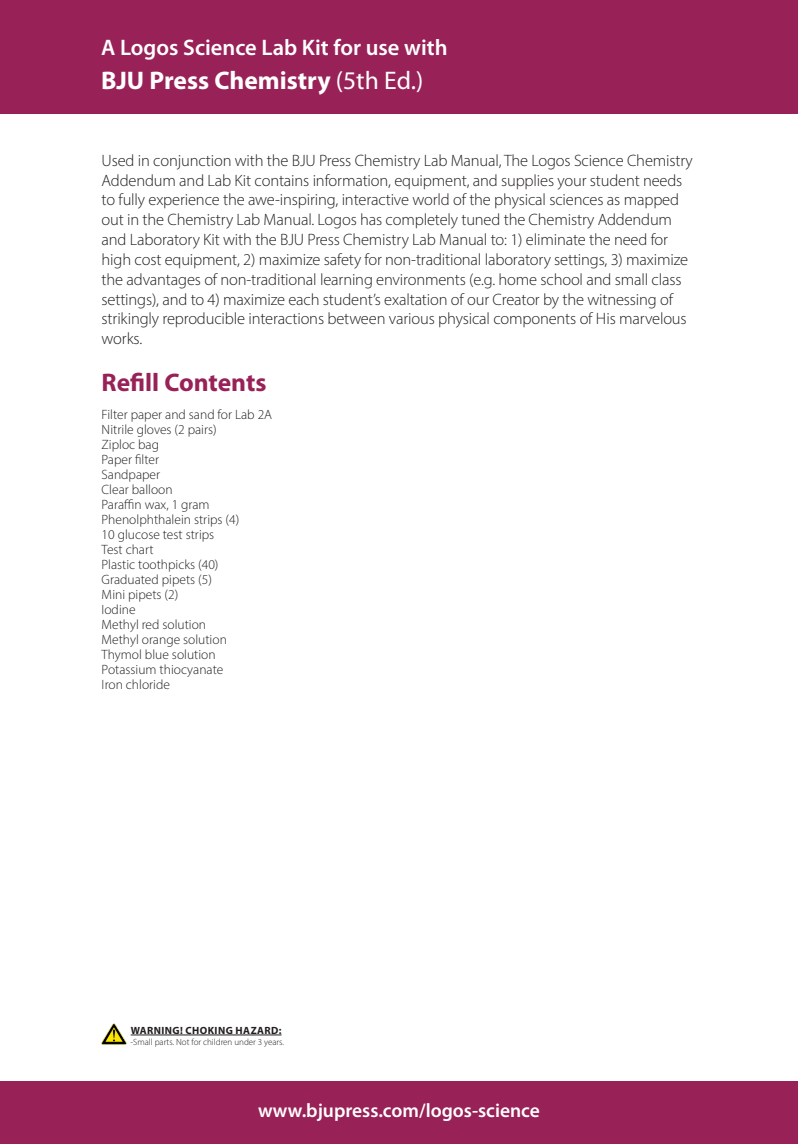
<style>
.page{position:relative;width:798px;height:1144px;background:#fff}
.page>*{position:absolute;margin:0;border:0;box-sizing:border-box;transform-origin:0 0}
.t1{font:700 25.5px "Myriad Pro";color:#fff}
.t2{font:700 25.5px "Myriad Pro";color:#982258}
.t3{font:600 22.5px "Myriad Pro";color:#fff}
.t4{font:600 19.5px "Myriad Pro";color:#fff}
.t5{font:300 16.5px/19.8px "Myriad Pro";letter-spacing:-.01em;color:#231f20}
.list_text{font:300 13.5px "Myriad Pro";color:#231f20}
.t6{font:700 10.5px "Myriad Pro";letter-spacing:.04em;color:#231f20}
.t7{font:300 9px "Myriad Pro";color:#231f20}
.s1{font-weight:400}
</style>
<div class="page">
<div style="left:0;top:1081px;width:798px;height:63px;background:#982258"></div>
<div style="left:0;top:0;width:798px;height:114px;background:#982258"></div>
<img style="left:101px;top:1023px;width:26px;height:21px">
<hr style="left:131px;top:1034px;width:150px;height:1px;background:#231f20">
<p class="t3" style="left:101px;top:33px;width:348px">A Logos Science Lab Kit for use with</p>
<p class="t1" style="left:101px;top:63px;width:324px">BJU Press Chemistry <span class="s1">(5th Ed.)</span></p>
<p class="t5" style="left:102px;top:150px;width:592px">Used in conjunction with the BJU Press Chemistry Lab Manual, The Logos Science Chemistry Addendum and Lab Kit contains information, equipment, and supplies your student needs to fully experience the awe-inspiring, interactive world of the physical sciences as mapped out in the Chemistry Lab Manual. Logos has completely tuned the Chemistry Addendum and Laboratory Kit with the BJU Press Chemistry Lab Manual to: 1) eliminate the need for high cost equipment, 2) maximize safety for non-traditional laboratory settings, 3) maximize the advantages of non-traditional learning environments (e.g. home school and small class settings), and to 4) maximize each student’s exaltation of our Creator by the witnessing of strikingly reproducible interactions between various physical components of His marvelous works.</p>
<p class="t2" style="left:102px;top:366px;width:166px">Refill Contents</p>
<p class="list_text" style="left:102px;top:406px;width:172px">Filter paper and sand for Lab 2A</p>
<p class="list_text" style="left:102px;top:421px;width:117px">Nitrile gloves (2 pairs)</p>
<p class="list_text" style="left:102px;top:436px;width:59px">Ziploc bag</p>
<p class="list_text" style="left:102px;top:451px;width:59px">Paper filter</p>
<p class="list_text" style="left:102px;top:466px;width:60px">Sandpaper</p>
<p class="list_text" style="left:102px;top:481px;width:73px">Clear balloon</p>
<p class="list_text" style="left:102px;top:496px;width:110px">Paraffin wax, 1 gram</p>
<p class="list_text" style="left:102px;top:511px;width:139px">Phenolphthalein strips (4)</p>
<p class="list_text" style="left:102px;top:526px;width:114px">10 glucose test strips</p>
<p class="list_text" style="left:102px;top:541px;width:53px">Test chart</p>
<p class="list_text" style="left:102px;top:556px;width:118px">Plastic toothpicks (40)</p>
<p class="list_text" style="left:102px;top:571px;width:112px">Graduated pipets (5)</p>
<p class="list_text" style="left:102px;top:586px;width:78px">Mini pipets (2)</p>
<p class="list_text" style="left:102px;top:601px;width:35px">Iodine</p>
<p class="list_text" style="left:102px;top:616px;width:106px">Methyl red solution</p>
<p class="list_text" style="left:102px;top:631px;width:127px">Methyl orange solution</p>
<p class="list_text" style="left:102px;top:646px;width:115px">Thymol blue solution</p>
<p class="list_text" style="left:102px;top:661px;width:123px">Potassium thiocyanate</p>
<p class="list_text" style="left:102px;top:676px;width:70px">Iron chloride</p>
<p class="t6" style="left:131px;top:1023px;width:152px">WARNING! CHOKING HAZARD:</p>
<p class="t7" style="left:130px;top:1036px;width:155px">-Small parts. Not for children under 3 years.</p>
<p class="t4" style="left:258px;top:1098px;width:283px">www.bjupress.com/logos-science</p>
</div>
